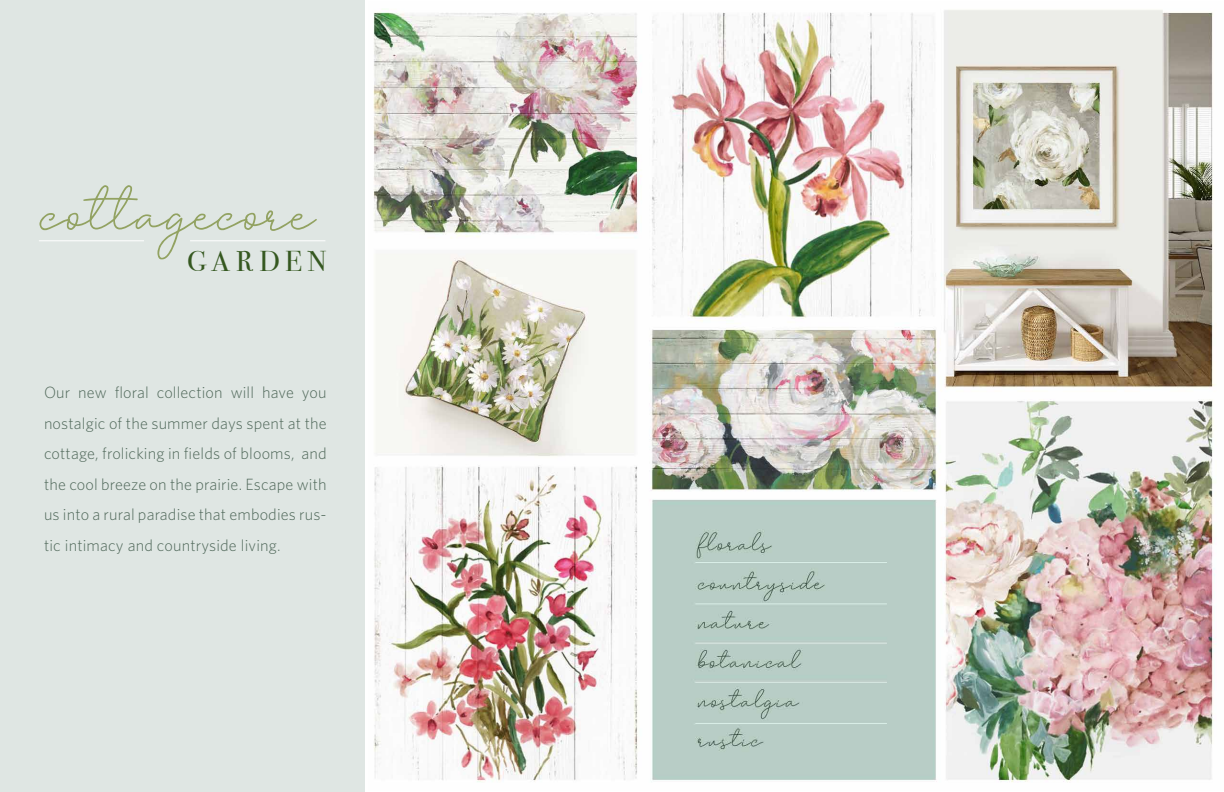
<style>
.page{position:relative;width:1224px;height:792px;background:#fff}
.page>*{position:absolute;margin:0;border:0;box-sizing:border-box;transform-origin:0 0}
.t1{font:60px "Andalusia";letter-spacing:-.01em;color:#92a261}
.t2{font:28.7px "Bodoni Svty Two OSITCTT";letter-spacing:.215em;color:#355820}
.t3{font:300 16.3px/30.5px "Whitney";letter-spacing:.01em;color:#51695b;text-align:justify}
</style>
<div class="page">
<img style="left:373px;top:9px;width:842px;height:773px">
<div style="left:0;top:0;width:364px;height:792px;background:#dfe6e3"></div>
<hr style="left:39px;top:240px;width:105px;height:1px;background:#fff">
<hr style="left:190px;top:240px;width:135px;height:1px;background:#fff">
<h1 class="t1" style="left:40px;top:173px;width:276px">cottagecore</h1>
<h2 class="t2" style="left:187px;top:244px;width:141px">GARDEN</h2>
<p class="t3" style="left:44px;top:377px;width:284px">Our new floral collection will have you nostalgic of the summer days spent at the cottage, frolicking in fields of blooms, and the cool breeze on the prairie. Escape with us into a rural paradise that embodies rus&shy;tic intimacy and countryside living.</p>
</div>
